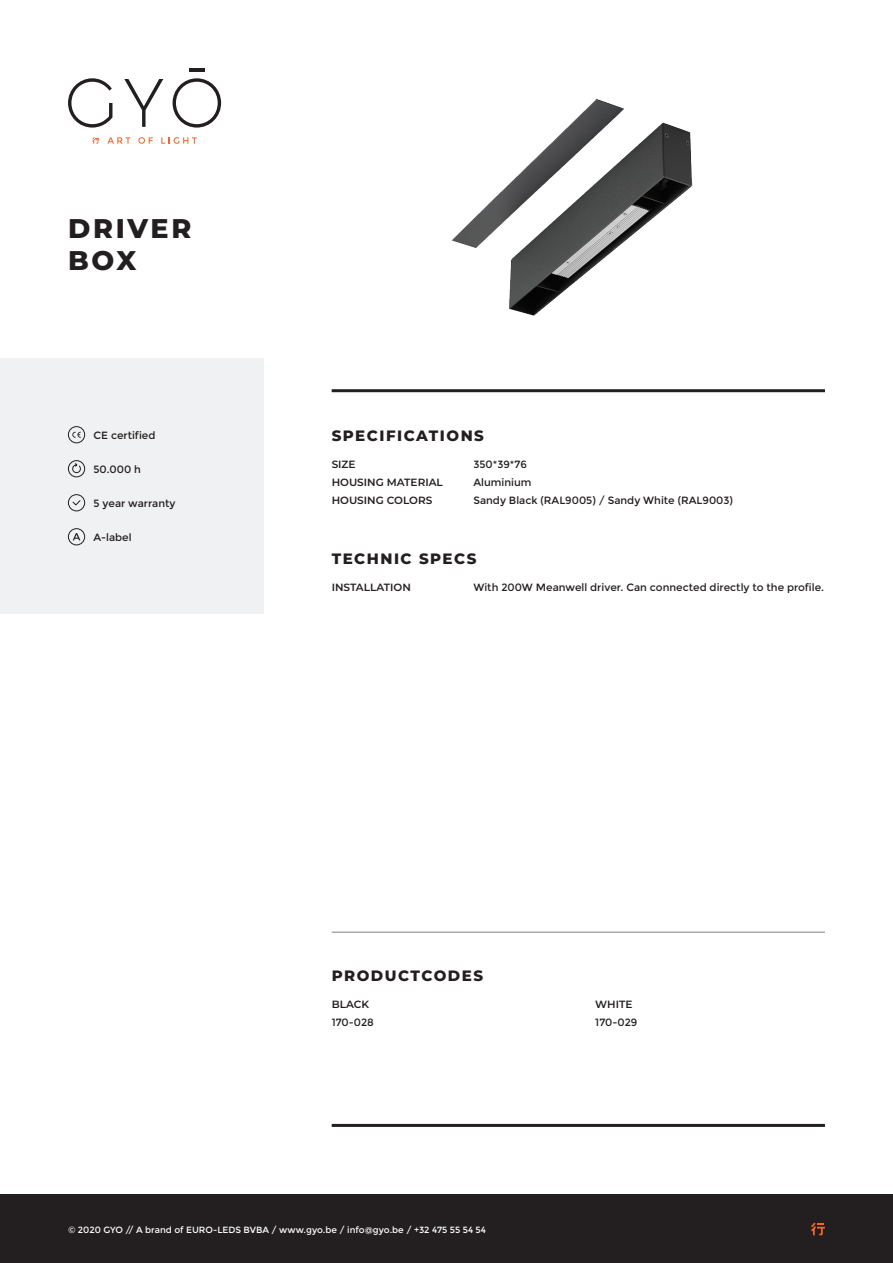
<style>
.page{position:relative;width:893px;height:1263px;background:#fff}
.page>*{position:absolute;margin:0;border:0;box-sizing:border-box;transform-origin:0 0}
.titel{font:800 27px "Montserrat";letter-spacing:.1em;color:#231f20}
.titel-2{font:800 15px "Montserrat";letter-spacing:.1em;color:#231f20}
.waarde{font:10.5px "Montserrat";color:#231f20}
.eigenschap{font:600 10.5px "Montserrat";color:#231f20}
.t1{font:9px "Montserrat";color:#fff}
</style>
<div class="page">
<div style="left:0;top:358px;width:264px;height:255px;background:#f0f1f2"></div>
<div style="left:0;top:1195px;width:893px;height:68px;background:#231f20"></div>
<img style="left:451px;top:98px;width:242px;height:218px">
<svg style="left:811px;top:1222px;width:14px;height:13px"></svg>
<hr style="left:332px;top:1124px;width:493px;height:3px;background:#231f20">
<hr style="left:332px;top:389px;width:493px;height:3px;background:#231f20">
<svg style="left:68px;top:78px;width:44px;height:50px"></svg>
<svg style="left:124px;top:79px;width:39px;height:48px"></svg>
<svg style="left:173px;top:78px;width:48px;height:50px"></svg>
<hr style="left:189px;top:68px;width:16px;height:3px;background:#231f20">
<svg style="left:107px;top:137px;width:23px;height:7px"></svg>
<svg style="left:138px;top:137px;width:15px;height:7px"></svg>
<svg style="left:161px;top:137px;width:36px;height:7px"></svg>
<svg style="left:92px;top:137px;width:7px;height:7px"></svg>
<svg style="left:73px;top:533px;width:7px;height:7px"></svg>
<div style="left:68px;top:528px;width:17px;height:17px;border:1px solid #231f20;border-radius:50%"></div>
<div style="left:68px;top:426px;width:17px;height:17px;border:1px solid #231f20;border-radius:50%"></div>
<svg style="left:72px;top:432px;width:9px;height:6px"></svg>
<div style="left:68px;top:460px;width:17px;height:17px;border:1px solid #231f20;border-radius:50%"></div>
<svg style="left:72px;top:462px;width:9px;height:11px"></svg>
<div style="left:68px;top:494px;width:17px;height:17px;border:1px solid #231f20;border-radius:50%"></div>
<svg style="left:72px;top:500px;width:9px;height:6px"></svg>
<hr style="left:332px;top:932px;width:493px;height:1px;background:#808285">
<p class="titel" style="left:68px;top:209px;width:125px">DRIVER</p>
<p class="titel" style="left:68px;top:241px;width:70px">BOX</p>
<p class="waarde" style="left:94px;top:429px;width:63px">CE certified</p>
<p class="waarde" style="left:94px;top:463px;width:49px">50.000 h</p>
<p class="waarde" style="left:94px;top:497px;width:83px">5 year warranty</p>
<p class="waarde" style="left:94px;top:531px;width:40px">A-label</p>
<p class="titel-2" style="left:332px;top:424px;width:154px">SPECIFICATIONS</p>
<p class="eigenschap" style="left:332px;top:457px;width:25px">SIZE</p>
<p class="eigenschap" style="left:332px;top:475px;width:113px">HOUSING MATERIAL</p>
<p class="eigenschap" style="left:332px;top:493px;width:102px">HOUSING COLORS</p>
<p class="waarde" style="left:473px;top:458px;width:55px">350*39*76</p>
<p class="waarde" style="left:473px;top:476px;width:60px">Aluminium</p>
<p class="waarde" style="left:473px;top:494px;width:261px">Sandy Black (RAL9005) / Sandy White (RAL9003)</p>
<p class="titel-2" style="left:332px;top:548px;width:146px">TECHNIC SPECS</p>
<p class="eigenschap" style="left:332px;top:580px;width:81px">INSTALLATION</p>
<p class="waarde" style="left:473px;top:581px;width:352px">With 200W Meanwell driver. Can connected directly to the profile.</p>
<p class="titel-2" style="left:332px;top:965px;width:153px">PRODUCTCODES</p>
<p class="waarde" style="left:332px;top:1016px;width:44px">170-028</p>
<p class="waarde" style="left:595px;top:1016px;width:44px">170-029</p>
<p class="eigenschap" style="left:332px;top:997px;width:39px">BLACK</p>
<p class="eigenschap" style="left:595px;top:997px;width:39px">WHITE</p>
<p class="t1" style="left:68px;top:1225px;width:419px">© 2020 GYO // A brand of EURO-LEDS BVBA / www.gyo.be / info@gyo.be / +32 475 55 54 54</p>
</div>
